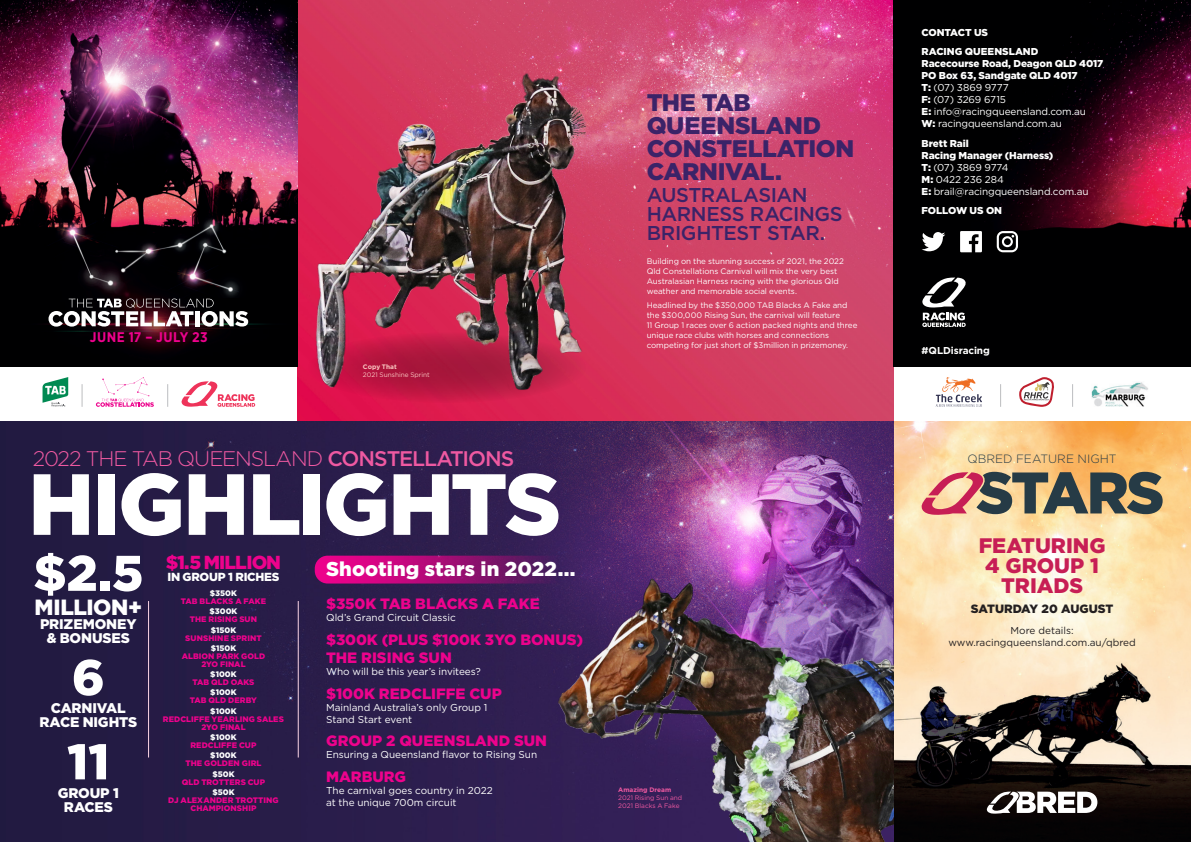
<style>
.page{position:relative;width:1191px;height:842px;background:#fff}
.page>*{position:absolute;margin:0;border:0;box-sizing:border-box;transform-origin:0 0}
.t1{font:900 86.6px "Gotham";letter-spacing:-.03em;color:#fff}
.t2{font:900 50px "Gotham";color:#fff}
.t3{font:900 24px/23px "Gotham";letter-spacing:-.015em;color:#3b2368}
.t4{font:900 22px "Gotham";letter-spacing:-.015em;color:#fff}
.t5{font:300 21.1px "Gotham";letter-spacing:-.055em;color:#ef59a1}
.t6{font:900 21px/20px "Gotham";color:#c71e55;text-align:center}
.t7{font:500 20px/19px "Gotham";letter-spacing:-.02em;color:#3b2368}
.t8{font:900 20px "Gotham";letter-spacing:.005em;color:#fff}
.t9{font:900 18.8px "Gotham";letter-spacing:-.045em;color:#ed028c}
.t10{font:900 15px/18px "Gotham";color:#ed028c}
.t11{font:900 14px/14px "Gotham";letter-spacing:-.01em;color:#fff;text-align:center}
.t12{font:700 14px "Gotham Narrow";letter-spacing:.035em;color:#ed028c}
.t13{font:300 12px "Gotham";color:#263b46}
.t14{font:900 12px "Gotham";color:#231f20}
.t15{font:900 11.7px "Gotham";letter-spacing:-.02em;color:#fff}
.t16{font:10px/12px "Gotham";letter-spacing:-.005em;color:#fff}
.t17{font:900 10px/12px "Gotham";letter-spacing:-.01em;color:#fff}
.t18{font:10px/12px "Gotham";color:#231f20;text-align:center}
.t19{font:700 10px "Gotham";letter-spacing:-.01em;color:#fff}
.t20{font:8px/10px "Gotham";letter-spacing:-.005em;color:#fff}
.t21{font:900 8px/8px "Gotham";letter-spacing:.005em;color:#ed028c;text-align:center}
.t22{font:6.5px/7.8px "Gotham";letter-spacing:.005em;color:#ef59a1}
.t23{font:6.5px/7.8px "Gotham";letter-spacing:.005em;color:#fac5c0}
.s1{font-weight:700}
.s2{font-weight:500}
.s3{color:#fff}
.s4{font-weight:400}
.s5{font-weight:900}
</style>
<div class="page">
<img style="left:298px;top:0;width:595px;height:421px">
<img style="left:0;top:0;width:298px;height:366px">
<img style="left:893px;top:0;width:298px;height:366px">
<img style="left:893px;top:421px;width:298px;height:421px">
<svg style="left:0;top:421px;width:893px;height:421px;fill:#281d48"></svg>
<img style="left:737px;top:454px;width:156px;height:87px">
<img style="left:536px;top:541px;width:357px;height:301px">
<img style="left:298px;top:60px;width:306px;height:343px">
<svg style="left:315px;top:556px;width:297px;height:27px"></svg>
<svg style="left:921px;top:278px;width:45px;height:49px"></svg>
<svg style="left:167px;top:384px;width:1px;height:23px"></svg>
<svg style="left:1000px;top:384px;width:1px;height:23px"></svg>
<svg style="left:1072px;top:384px;width:1px;height:23px"></svg>
<svg style="left:82px;top:384px;width:1px;height:23px"></svg>
<svg style="left:181px;top:381px;width:74px;height:26px"></svg>
<svg style="left:43px;top:377px;width:25px;height:30px"></svg>
<hr style="left:148px;top:601px;width:1px;height:156px;background:#fad5e5">
<hr style="left:298px;top:601px;width:1px;height:156px;background:#fad5e5">
<svg style="left:935px;top:377px;width:47px;height:30px"></svg>
<svg style="left:1019px;top:377px;width:35px;height:30px"></svg>
<svg style="left:986px;top:792px;width:111px;height:22px"></svg>
<svg style="left:921px;top:232px;width:24px;height:19px"></svg>
<svg style="left:960px;top:231px;width:22px;height:21px"></svg>
<svg style="left:996px;top:231px;width:22px;height:21px"></svg>
<svg style="left:49px;top:298px;width:199px;height:29px"></svg>
<svg style="left:96px;top:377px;width:58px;height:30px"></svg>
<svg style="left:920px;top:472px;width:242px;height:43px"></svg>
<img style="left:1091px;top:382px;width:57px;height:25px">
<p class="t12" style="left:90px;top:328px;width:119px">JUNE 17 – JULY 23</p>
<p class="t23" style="left:363px;top:363px;width:68px"><span class="s1">Copy That<br></span>2021 Sunshine Sprint</p>
<p class="t5" style="left:33px;top:445px;width:483px">2022 THE TAB QUEENSLAND <span class="s2">CONSTELLATIONS</span></p>
<p class="t1" style="left:28px;top:444px;width:534px">HIGHLIGHTS</p>
<p class="t2" style="left:33px;top:539px;width:112px">$2.5</p>
<p class="t4" style="left:35px;top:592px;width:109px">MILLION+</p>
<p class="t11" style="left:40px;top:617px;width:98px">PRIZEMONEY &amp; BONUSES</p>
<p class="t2" style="left:72px;top:643px;width:35px">6</p>
<p class="t11" style="left:39px;top:701px;width:99px">CARNIVAL<br>RACE NIGHTS</p>
<p class="t2" style="left:67px;top:727px;width:44px">11</p>
<p class="t11" style="left:58px;top:785px;width:63px">GROUP 1<br>RACES</p>
<p class="t9" style="left:166px;top:550px;width:117px">$1.5 MILLION</p>
<p class="t15" style="left:167px;top:569px;width:114px">IN GROUP 1 RICHES</p>
<p class="t21" style="left:181px;top:589px;width:87px"><span class="s3">$350K<br></span>TAB BLACKS A FAKE</p>
<p class="t21" style="left:190px;top:607px;width:69px"><span class="s3">$300K<br></span>THE RISING SUN</p>
<p class="t21" style="left:185px;top:626px;width:78px"><span class="s3">$150K<br></span>SUNSHINE SPRINT</p>
<p class="t21" style="left:182px;top:644px;width:85px"><span class="s3">$150K<br></span>ALBION PARK GOLD<br>2YO FINAL</p>
<p class="t21" style="left:192px;top:670px;width:64px"><span class="s3">$100K<br></span>TAB QLD OAKS</p>
<p class="t21" style="left:190px;top:688px;width:69px"><span class="s3">$100K<br></span>TAB QLD DERBY</p>
<p class="t21" style="left:163px;top:707px;width:122px"><span class="s3">$100K<br></span>REDCLIFFE YEARLING SALES<br>2YO FINAL</p>
<p class="t21" style="left:190px;top:733px;width:67px"><span class="s3">$100K<br></span>REDCLIFFE CUP</p>
<p class="t21" style="left:185px;top:751px;width:77px"><span class="s3">$100K<br></span>THE GOLDEN GIRL</p>
<p class="t21" style="left:182px;top:769px;width:85px"><span class="s3">$50K<br></span>QLD TROTTERS CUP</p>
<p class="t21" style="left:168px;top:788px;width:112px"><span class="s3">$50K<br></span>DJ ALEXANDER TROTTING<br>CHAMPIONSHIP</p>
<p class="t8" style="left:326px;top:555px;width:251px">Shooting stars in 2022...</p>
<p class="t10" style="left:326px;top:595px;width:215px">$350K TAB BLACKS A FAKE</p>
<p class="t16" style="left:326px;top:611px;width:131px">Qld’s Grand Circuit Classic</p>
<p class="t10" style="left:326px;top:630px;width:258px">$300K (PLUS $100K 3YO BONUS)<br>THE RISING SUN</p>
<p class="t16" style="left:326px;top:665px;width:156px">Who will be this year’s invitees?</p>
<p class="t10" style="left:326px;top:684px;width:177px">$100K REDCLIFFE CUP</p>
<p class="t16" style="left:326px;top:701px;width:163px">Mainland Australia’s only Group 1<br>Stand Start event</p>
<p class="t10" style="left:326px;top:732px;width:222px">GROUP 2 QUEENSLAND SUN</p>
<p class="t16" style="left:326px;top:748px;width:213px">Ensuring a Queensland flavor to Rising Sun</p>
<p class="t10" style="left:326px;top:767px;width:81px">MARBURG</p>
<p class="t16" style="left:326px;top:784px;width:168px">The carnival goes country in 2022 at the unique 700m circuit</p>
<p class="t3" style="left:646px;top:91px;width:209px">THE TAB<br>QUEENSLAND<br>CONSTELLATION<br>CARNIVAL.</p>
<p class="t7" style="left:646px;top:185px;width:197px">AUSTRALASIAN<br>HARNESS RACINGS<br>BRIGHTEST STAR.</p>
<p class="t20" style="left:646px;top:256px;width:199px">Building on the stunning success of 2021, the 2022<br>Qld Constellations Carnival will mix the very best Australasian Harness racing with the glorious Qld weather and memorable social events.</p>
<p class="t20" style="left:646px;top:299px;width:212px">Headlined by the $350,000 TAB Blacks A Fake and the $300,000 Rising Sun, the carnival will feature<br>11 Group 1 races over 6 action packed nights and three unique race clubs with horses and connections competing for just short of $3million in prizemoney.</p>
<p class="t22" style="left:618px;top:786px;width:66px"><span class="s1">Amazing Dream<br></span>2021 Rising Sun and<br>2021 Blacks A Fake</p>
<p class="t17" style="left:921px;top:27px;width:68px">CONTACT US</p>
<p class="t17" style="left:921px;top:46px;width:183px">RACING QUEENSLAND<br>Racecourse Road, Deagon QLD 4017<br>PO Box 63, Sandgate QLD 4017<br>T: <span class="s4">(07) 3869 9777<br></span>F: <span class="s4">(07) 3269 6715<br></span>E: <span class="s4">info@racingqueensland.com.au<br></span>W: <span class="s4">racingqueensland.com.au</span></p>
<p class="t16" style="left:921px;top:137px;width:168px"><span class="s5">Brett Rail<br>Racing Manager (Harness)<br>T:</span> (07) 3869 9774<br><span class="s5">M:</span> 0422 236 284<br><span class="s5">E:</span> brail@racingqueensland.com.au</p>
<p class="t17" style="left:921px;top:204px;width:82px">FOLLOW US ON</p>
<p class="t19" style="left:921px;top:344px;width:70px">#QLDisracing</p>
<p class="t13" style="left:967px;top:451px;width:151px">QBRED FEATURE NIGHT</p>
<p class="t6" style="left:978px;top:536px;width:128px">FEATURING<br>4 GROUP 1<br>TRIADS</p>
<p class="t14" style="left:971px;top:601px;width:144px">SATURDAY 20 AUGUST</p>
<p class="t18" style="left:948px;top:624px;width:189px">More details: www.racingqueensland.com.au/qbred</p>
</div>
